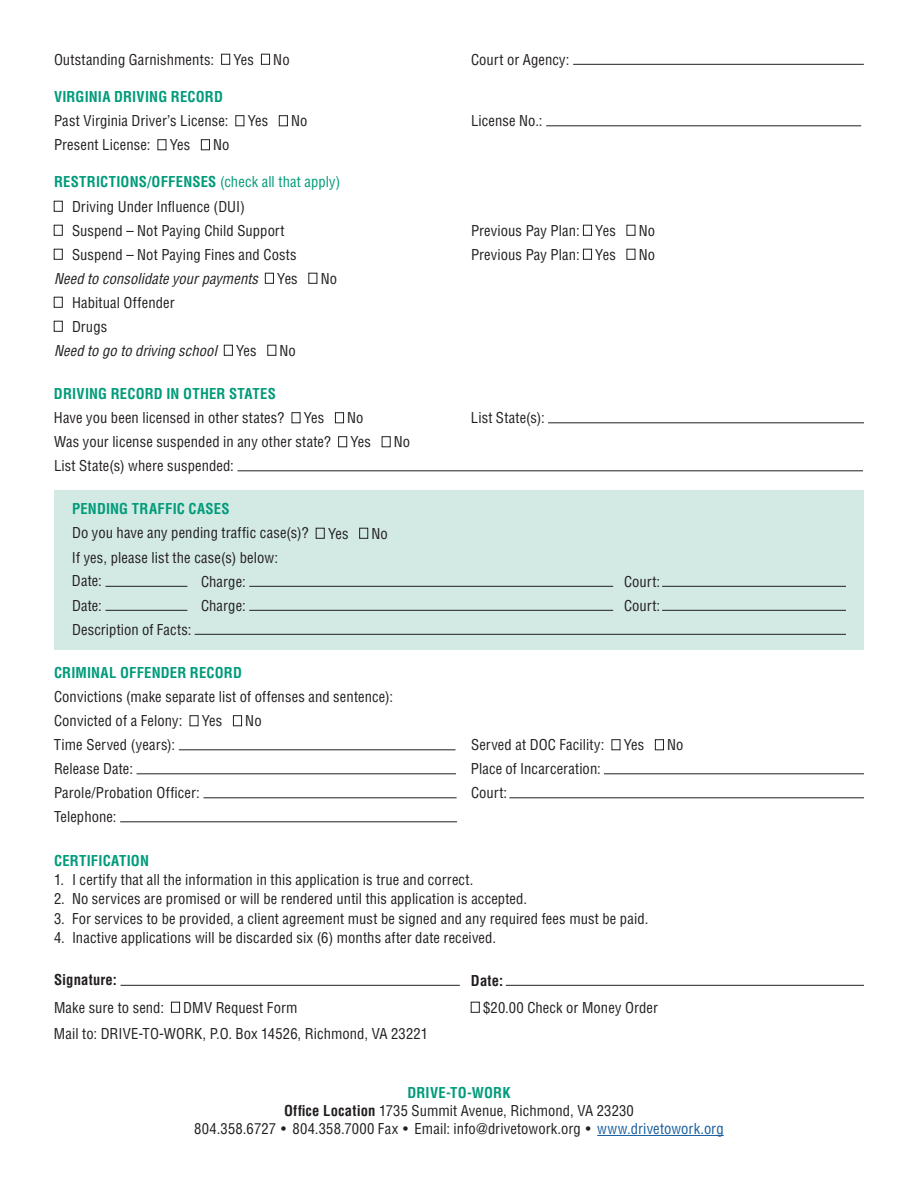
<style>
.page{position:relative;width:918px;height:1188px;background:#fff}
.page>*{position:absolute;margin:0;border:0;box-sizing:border-box;transform-origin:0 0}
.t1{font:condensed 14.7px/24px "Helvetica LT Std";letter-spacing:.01em;color:#231f20}
.t2{font:700 condensed 14.7px "Helvetica LT Std";letter-spacing:.01em;color:#009b7a}
.t3{font:italic condensed 14.7px "Helvetica LT Std";letter-spacing:.005em;color:#231f20}
.t4{font:700 condensed 14.7px "Helvetica LT Std";letter-spacing:.01em;color:#231f20}
.s1{font-weight:700;color:#009b7a}
.s2{color:#009b7a}
.s3{font-weight:700}
.s4{color:#175d9e}
</style>
<div class="page">
<div style="left:54px;top:490px;width:810px;height:160px;background:#d3eae4"></div>
<div style="left:221px;top:54px;width:9px;height:10px;border:1px solid #231f20"></div>
<div style="left:261px;top:54px;width:9px;height:10px;border:1px solid #231f20"></div>
<hr style="left:573px;top:64px;width:291px;height:1px;background:#231f20">
<div style="left:279px;top:116px;width:9px;height:10px;border:1px solid #231f20"></div>
<hr style="left:546px;top:126px;width:315px;height:1px;background:#231f20">
<div style="left:201px;top:140px;width:9px;height:10px;border:1px solid #231f20"></div>
<div style="left:54px;top:201px;width:8px;height:11px;border:1px solid #231f20"></div>
<div style="left:54px;top:225px;width:8px;height:11px;border:1px solid #231f20"></div>
<div style="left:583px;top:225px;width:9px;height:11px;border:1px solid #231f20"></div>
<div style="left:627px;top:225px;width:8px;height:11px;border:1px solid #231f20"></div>
<div style="left:54px;top:249px;width:8px;height:11px;border:1px solid #231f20"></div>
<div style="left:583px;top:249px;width:9px;height:11px;border:1px solid #231f20"></div>
<div style="left:627px;top:249px;width:8px;height:11px;border:1px solid #231f20"></div>
<div style="left:265px;top:273px;width:9px;height:11px;border:1px solid #231f20"></div>
<div style="left:309px;top:273px;width:8px;height:11px;border:1px solid #231f20"></div>
<div style="left:54px;top:297px;width:8px;height:11px;border:1px solid #231f20"></div>
<div style="left:54px;top:321px;width:8px;height:11px;border:1px solid #231f20"></div>
<div style="left:224px;top:345px;width:9px;height:11px;border:1px solid #231f20"></div>
<div style="left:268px;top:345px;width:8px;height:11px;border:1px solid #231f20"></div>
<div style="left:292px;top:412px;width:8px;height:11px;border:1px solid #231f20"></div>
<div style="left:335px;top:412px;width:9px;height:11px;border:1px solid #231f20"></div>
<hr style="left:548px;top:423px;width:316px;height:1px;background:#231f20">
<div style="left:338px;top:436px;width:9px;height:11px;border:1px solid #231f20"></div>
<div style="left:382px;top:436px;width:8px;height:11px;border:1px solid #231f20"></div>
<hr style="left:238px;top:471px;width:625px;height:1px;background:#231f20">
<div style="left:359px;top:528px;width:9px;height:10px;border:1px solid #231f20"></div>
<hr style="left:105px;top:586px;width:82px;height:1px;background:#231f20">
<hr style="left:249px;top:586px;width:364px;height:1px;background:#231f20">
<hr style="left:662px;top:586px;width:184px;height:1px;background:#231f20">
<hr style="left:105px;top:610px;width:82px;height:1px;background:#231f20">
<hr style="left:249px;top:610px;width:364px;height:1px;background:#231f20">
<hr style="left:662px;top:610px;width:184px;height:1px;background:#231f20">
<hr style="left:195px;top:634px;width:651px;height:1px;background:#231f20">
<div style="left:233px;top:716px;width:9px;height:10px;border:1px solid #231f20"></div>
<hr style="left:179px;top:750px;width:277px;height:1px;background:#231f20">
<div style="left:655px;top:740px;width:9px;height:10px;border:1px solid #231f20"></div>
<hr style="left:137px;top:774px;width:319px;height:1px;background:#231f20">
<hr style="left:604px;top:774px;width:260px;height:1px;background:#231f20">
<hr style="left:203px;top:798px;width:254px;height:1px;background:#231f20">
<hr style="left:509px;top:798px;width:355px;height:1px;background:#231f20">
<hr style="left:120px;top:822px;width:337px;height:1px;background:#231f20">
<hr style="left:121px;top:985px;width:339px;height:1px;background:#231f20">
<hr style="left:506px;top:985px;width:358px;height:1px;background:#231f20">
<div style="left:171px;top:1002px;width:9px;height:10px;border:1px solid #231f20"></div>
<hr style="left:597px;top:1135px;width:127px;height:1px;background:#175d9e">
<p class="t1" style="left:54px;top:47px;width:162px">Outstanding Garnishments:</p>
<p class="t1" style="left:233px;top:47px;width:22px">Yes</p>
<p class="t1" style="left:273px;top:47px;width:18px">No</p>
<p class="t1" style="left:471px;top:47px;width:100px">Court or Agency:</p>
<p class="t2" style="left:54px;top:87px;width:170px">VIRGINIA DRIVING RECORD</p>
<p class="t1" style="left:54px;top:109px;width:176px">Past Virginia Driver’s License:</p>
<p class="t1" style="left:248px;top:109px;width:22px">Yes</p>
<p class="t1" style="left:291px;top:109px;width:18px">No</p>
<p class="t1" style="left:471px;top:109px;width:73px">License No.:</p>
<p class="t1" style="left:54px;top:133px;width:98px">Present License:</p>
<p class="t1" style="left:170px;top:133px;width:22px">Yes</p>
<p class="t1" style="left:213px;top:133px;width:18px">No</p>
<p class="t1" style="left:72px;top:170px;width:270px;text-indent:-18px"><span class="s1">RESTRICTIONS/OFFENSES</span> <span class="s2">(check all that apply)<br></span>Driving Under Influence (DUI)<br>Suspend – Not Paying Child Support</p>
<p class="t1" style="left:471px;top:218px;width:146px">Previous Pay Plan: Yes</p>
<p class="t1" style="left:639px;top:218px;width:18px">No</p>
<p class="t1" style="left:72px;top:242px;width:226px">Suspend – Not Paying Fines and Costs</p>
<p class="t1" style="left:471px;top:242px;width:146px">Previous Pay Plan: Yes</p>
<p class="t1" style="left:639px;top:242px;width:18px">No</p>
<p class="t3" style="left:54px;top:269px;width:205px">Need to consolidate your payments</p>
<p class="t1" style="left:277px;top:266px;width:22px">Yes</p>
<p class="t1" style="left:321px;top:266px;width:18px">No</p>
<p class="t1" style="left:72px;top:290px;width:104px">Habitual Offender<br>Drugs</p>
<p class="t3" style="left:54px;top:341px;width:164px">Need to go to driving school</p>
<p class="t1" style="left:236px;top:338px;width:22px">Yes</p>
<p class="t1" style="left:280px;top:338px;width:18px">No</p>
<p class="t2" style="left:54px;top:384px;width:223px">DRIVING RECORD IN OTHER STATES</p>
<p class="t1" style="left:54px;top:406px;width:232px">Have you been licensed in other states?</p>
<p class="t1" style="left:304px;top:406px;width:22px">Yes</p>
<p class="t1" style="left:347px;top:406px;width:18px">No</p>
<p class="t1" style="left:471px;top:406px;width:75px">List State(s):</p>
<p class="t1" style="left:54px;top:430px;width:279px">Was your license suspended in any other state?</p>
<p class="t1" style="left:350px;top:430px;width:22px">Yes</p>
<p class="t1" style="left:394px;top:430px;width:18px">No</p>
<p class="t1" style="left:54px;top:454px;width:181px">List State(s) where suspended:</p>
<p class="t2" style="left:72px;top:500px;width:159px">PENDING TRAFFIC CASES</p>
<p class="t1" style="left:72px;top:521px;width:238px">Do you have any pending traffic case(s)?</p>
<p class="t1" style="left:328px;top:521px;width:22px">Yes</p>
<p class="t1" style="left:372px;top:521px;width:18px">No</p>
<p class="t1" style="left:72px;top:545px;width:208px">If yes, please list the case(s) below:<br>Date:</p>
<p class="t1" style="left:201px;top:569px;width:46px">Charge:</p>
<p class="t1" style="left:624px;top:569px;width:38px">Court:</p>
<p class="t1" style="left:72px;top:593px;width:31px">Date:</p>
<p class="t1" style="left:201px;top:593px;width:46px">Charge:</p>
<p class="t1" style="left:624px;top:593px;width:38px">Court:</p>
<p class="t1" style="left:72px;top:617px;width:121px">Description of Facts:</p>
<p class="t2" style="left:54px;top:663px;width:190px">CRIMINAL OFFENDER RECORD</p>
<p class="t1" style="left:54px;top:685px;width:341px">Convictions (make separate list of offenses and sentence):<br>Convicted of a Felony:</p>
<p class="t1" style="left:202px;top:709px;width:22px">Yes</p>
<p class="t1" style="left:245px;top:709px;width:18px">No</p>
<p class="t1" style="left:54px;top:733px;width:123px">Time Served (years):</p>
<p class="t1" style="left:471px;top:733px;width:135px">Served at DOC Facility:</p>
<p class="t1" style="left:624px;top:733px;width:22px">Yes</p>
<p class="t1" style="left:667px;top:733px;width:18px">No</p>
<p class="t1" style="left:54px;top:757px;width:80px">Release Date:</p>
<p class="t1" style="left:471px;top:757px;width:131px">Place of Incarceration:</p>
<p class="t1" style="left:54px;top:781px;width:147px">Parole/Probation Officer:</p>
<p class="t1" style="left:471px;top:781px;width:38px">Court:</p>
<p class="t1" style="left:54px;top:805px;width:64px">Telephone:</p>
<p class="t2" style="left:54px;top:851px;width:96px">CERTIFICATION</p>
<p class="t1" style="left:54px;top:868px;width:421px">1. I certify that all the information in this application is true and correct.</p>
<p class="t1" style="left:54px;top:887px;width:475px">2. No services are promised or will be rendered until this application is accepted.</p>
<p class="t1" style="left:54px;top:907px;width:596px">3. For services to be provided, a client agreement must be signed and any required fees must be paid.</p>
<p class="t1" style="left:54px;top:926px;width:444px">4. Inactive applications will be discarded six (6) months after date received.</p>
<p class="t4" style="left:54px;top:971px;width:64px">Signature:</p>
<p class="t4" style="left:471px;top:971px;width:34px">Date:</p>
<p class="t1" style="left:54px;top:995px;width:112px">Make sure to send:</p>
<p class="t1" style="left:183px;top:995px;width:116px">DMV Request Form</p>
<p class="t1" style="left:483px;top:995px;width:176px">$20.00 Check or Money Order</p>
<p class="t1" style="left:54px;top:1022px;width:376px">Mail to: DRIVE-TO-WORK, P.O. Box 14526, Richmond, VA 23221</p>
<p class="t1" style="left:194px;top:1084px;width:531px;line-height:18px;text-align:center"><span class="s1">DRIVE-TO-WORK<br></span><span class="s3">Office Location</span> 1735 Summit Avenue, Richmond, VA 23230<br>804.358.6727 • 804.358.7000 Fax • Email: info@drivetowork.org • <span class="s4">www.drivetowork.org</span></p>
</div>
